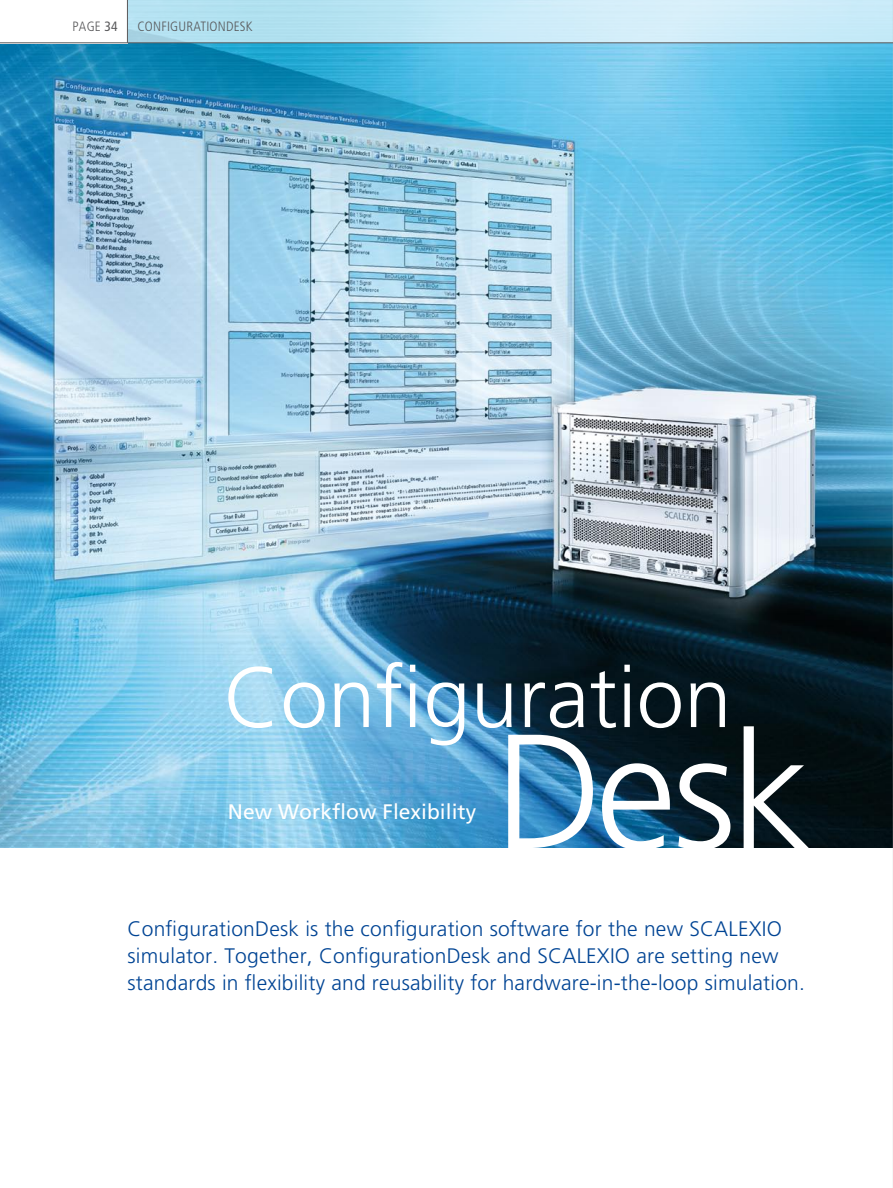
<style>
.page{position:relative;width:893px;height:1188px;background:#fff}
.page>*{position:absolute;margin:0;border:0;box-sizing:border-box;transform-origin:0 0}
.t1{font:300 162.3px "Frutiger LT Pro";color:#fff}
.t2{font:300 85.5px "Frutiger LT Pro";color:#fff}
.t3{font:300 21px/27px "Frutiger LT Pro";letter-spacing:.01em;color:#004494}
.t4{font:21px "Frutiger LT Pro";color:#fff}
.t5{font:300 condensed 13.5px "Frutiger LT Pro";letter-spacing:.015em;color:#58585a}
.s1{font-weight:400}
</style>
<div class="page">
<img style="left:0;top:44px;width:892px;height:803px">
<svg style="left:128px;top:0;width:764px;height:43px;background:#c1e5f2"></svg>
<hr style="left:892px;top:0;width:1px;height:1188px;background:#c1c2c4">
<hr style="left:0;top:43px;width:893px;height:1px;background:#58585a">
<hr style="left:127px;top:0;width:1px;height:43px;background:#58585a">
<p class="t5" style="left:73px;top:18px;width:47px">PAGE <span class="s1">34</span></p>
<p class="t5" style="left:137px;top:18px;width:116px">CONFIGURATIONDESK</p>
<h2 class="t2" style="left:223px;top:648px;width:510px">Configuration</h2>
<h1 class="t1" style="left:495px;top:698px;width:318px">Desk</h1>
<p class="t4" style="left:228px;top:800px;width:250px">New Workflow Flexibility</p>
<p class="t3" style="left:128px;top:915px;width:679px">ConfigurationDesk is the configuration software for the new SCALEXIO simulator. Together, ConfigurationDesk and SCALEXIO are setting new standards in flexibility and reusability for hardware-in-the-loop simulation.</p>
</div>
